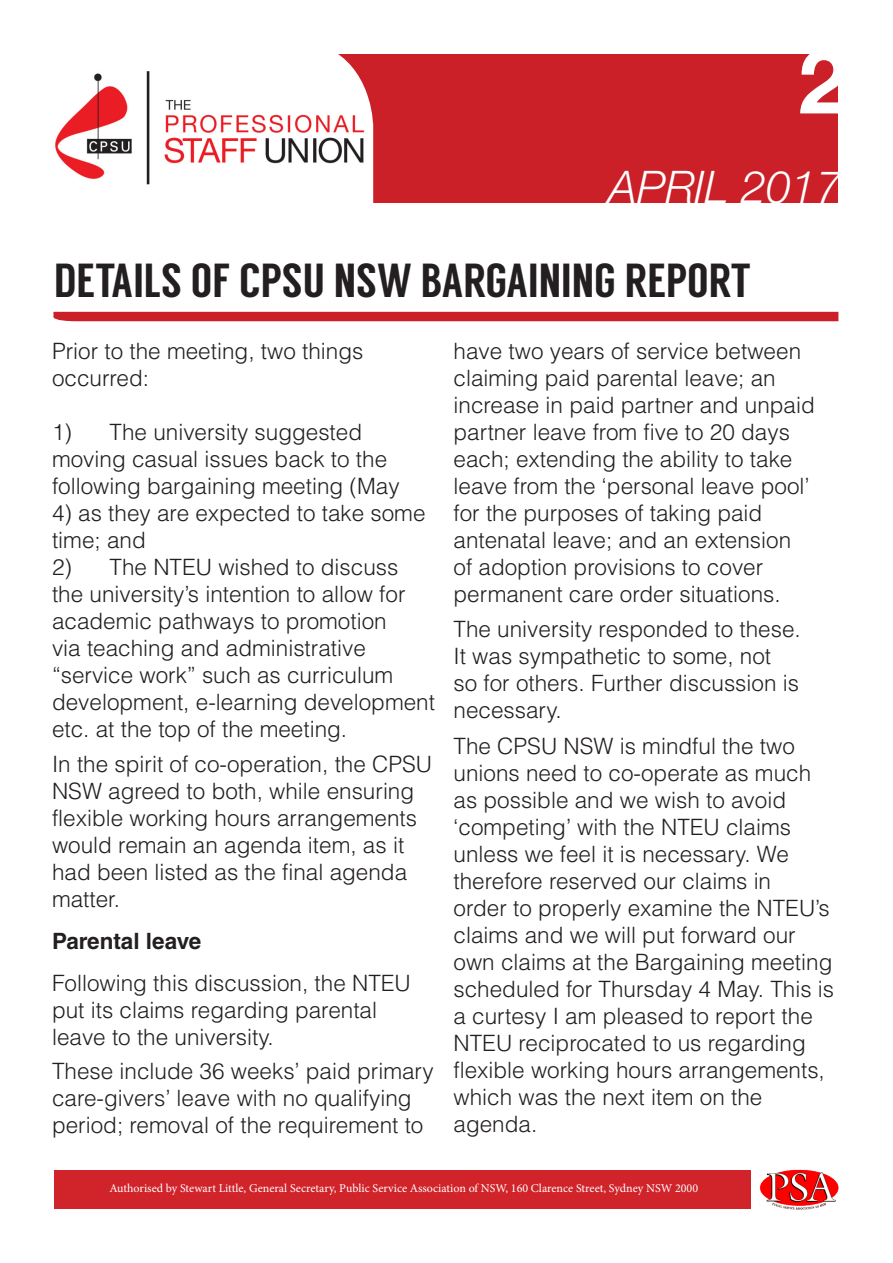
<style>
.page{position:relative;width:893px;height:1263px;background:#fff}
.page>*{position:absolute;margin:0;border:0;box-sizing:border-box;transform-origin:0 0}
.t1{font:700 90px "Helvetica Neue";color:#fff}
.t2{font:47.7px "Langdon";color:#231f20}
.t3{font:italic 300 45px "Helvetica Neue";color:#fff}
.t4{font:300 22.5px/27px "Helvetica";color:#231f20}
.t5{font:700 22.5px "Helvetica LT Std";color:#231f20}
.t6{font:12px "Minion Pro";color:#fff}
</style>
<div class="page">
<div style="left:53px;top:54px;width:785px;height:148px;background:#cb2027"></div>
<img style="left:53px;top:54px;width:320px;height:148px">
<img style="left:759px;top:1169px;width:80px;height:41px">
<div style="left:54px;top:1170px;width:697px;height:38px;background:#d1232a"></div>
<div style="left:53px;top:312px;width:785px;height:9px;background:#cb2027"></div>
<p class="t1" style="left:798px;top:26px;width:52px">2</p>
<p class="t3" style="left:609px;top:160px;width:234px">APRIL 2017</p>
<p class="t2" style="left:54px;top:253px;width:698px">DETAILS OF CPSU NSW BARGAINING REPORT</p>
<p class="t4" style="left:52px;top:337px;width:313px">Prior to the meeting, two things occurred:</p>
<p class="t4" style="left:52px;top:418px;width:349px">1) The university suggested moving casual issues back to the following bargaining meeting (May</p>
<p class="t4" style="left:52px;top:499px;width:375px">4) as they are expected to take some time; and</p>
<p class="t4" style="left:52px;top:553px;width:385px">2) The NTEU wished to discuss the university’s intention to allow for academic pathways to promotion<br>via teaching and administrative “service work” such as curriculum development, e-learning development etc. at the top of the meeting.</p>
<p class="t4" style="left:52px;top:749px;width:382px">In the spirit of co-operation, the CPSU<br>NSW agreed to both, while ensuring flexible working hours arrangements would remain an agenda item, as it had been listed as the final agenda matter.</p>
<p class="t5" style="left:52px;top:927px;width:151px">Parental leave</p>
<p class="t4" style="left:52px;top:968px;width:360px">Following this discussion, the NTEU put its claims regarding parental leave to the university.</p>
<p class="t4" style="left:52px;top:1057px;width:383px">These include 36 weeks’ paid primary care-givers’ leave with no qualifying period; removal of the requirement to</p>
<p class="t4" style="left:453px;top:337px;width:363px">have two years of service between claiming paid parental leave; an increase in paid partner and unpaid partner leave from five to 20 days each; extending the ability to take leave from the ‘personal leave pool’ for the purposes of taking paid antenatal leave; and an extension of adoption provisions to cover permanent care order situations.</p>
<p class="t4" style="left:453px;top:614px;width:349px">The university responded to these.<br>It was sympathetic to some, not<br>so for others. Further discussion is necessary.</p>
<p class="t4" style="left:453px;top:731px;width:382px">The CPSU NSW is mindful the two unions need to co-operate as much as possible and we wish to avoid ‘competing’ with the NTEU claims unless we feel it is necessary. We therefore reserved our claims in<br>order to properly examine the NTEU’s claims and we will put forward our own claims at the Bargaining meeting scheduled for Thursday 4 May. This is a curtesy I am pleased to report the<br>NTEU reciprocated to us regarding flexible working hours arrangements, which was the next item on the agenda.</p>
<p class="t6" style="left:109px;top:1180px;width:590px">Authorised by Stewart Little, General Secretary, Public Service Association of NSW, 160 Clarence Street, Sydney NSW 2000</p>
</div>
